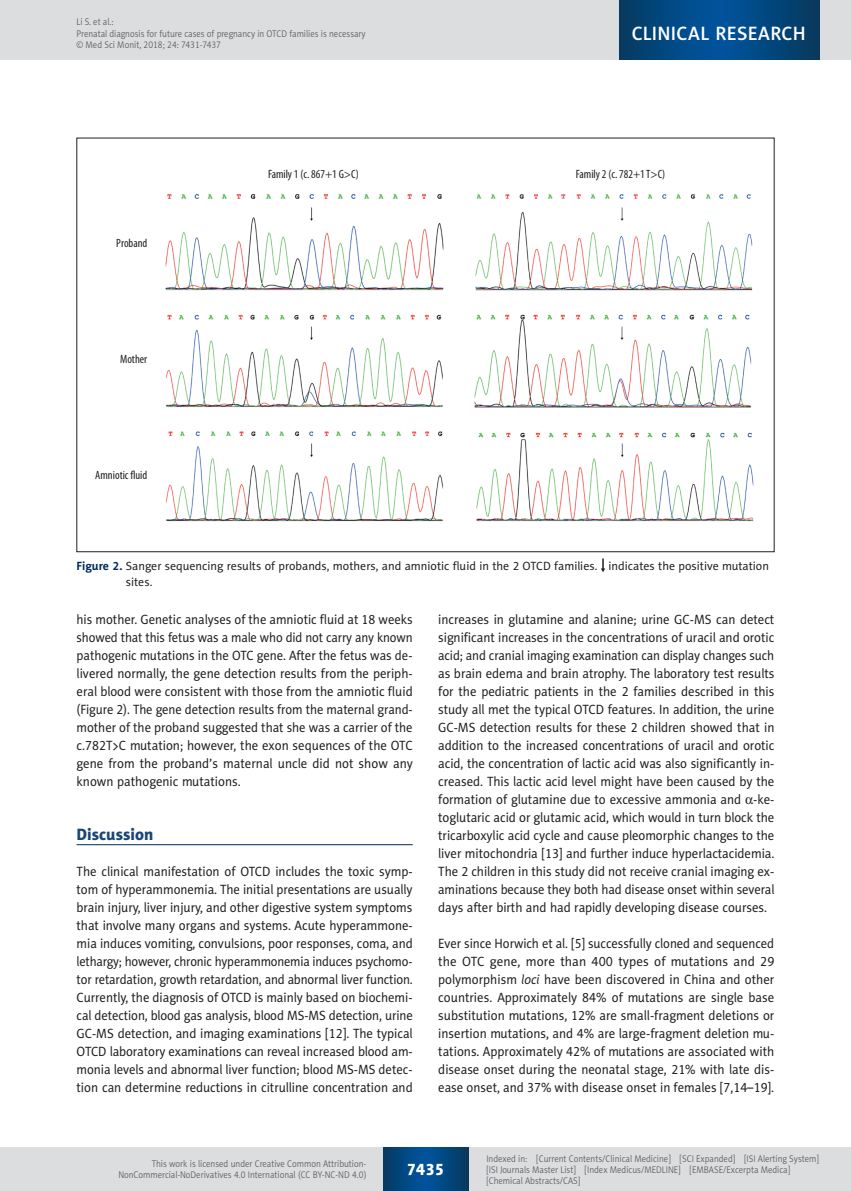
<style>
.page{position:relative;width:851px;height:1191px;background:#fff}
.page>*{position:absolute;margin:0;border:0;box-sizing:border-box;transform-origin:0 0}
.t1{font:19.5px "Naomi Sans EFN Medium";letter-spacing:.015em;color:#fff}
.MSM_Headline_1{font:16.5px "Naomi Sans EFN Heavy";color:#1a4574}
.t2{font:16.5px "Naomi Sans EFN Heavy";color:#fff}
.MSM_Body{font:13.5px/18px "Naomi Sans EFN";letter-spacing:-.005em;color:#231f20;text-align:justify;scale:.95 1}
.MSM_Body-2{font:13.5px/18px "Naomi Sans EFN";letter-spacing:-.005em;color:#231f20;text-align:justify;scale:.94 1}
.MSM_Rycina_tytul{font:12px/15.8px "Naomi Sans EFN";color:#231f20}
.t3{font:condensed 12px "Myriad Pro";color:#231f20}
.t4{font:9.75px/11.2px "Naomi Sans EFN Light";color:#57585a;scale:.9 1}
.s1{font-weight:700;color:#00295c}
.s2{font-family:"Standard Sym L"}
.s3{font-style:italic}
</style>
<div class="page">
<hr style="left:77px;top:844px;width:335px;height:1px;background:#00295c">
<svg style="left:601px;top:558px;width:4px;height:14px"></svg>
<img style="left:165px;top:194px;width:588px;height:97px">
<img style="left:166px;top:314px;width:586px;height:94px">
<img style="left:166px;top:431px;width:587px;height:91px">
<div style="left:0;top:1148px;width:850px;height:43px;background:#dcdddf"></div>
<svg style="left:383px;top:1147px;width:85px;height:43px"></svg>
<div style="left:0;top:0;width:850px;height:60px;background:#dcdddf"></div>
<svg style="left:619px;top:0;width:200px;height:60px"></svg>
<p class="t4" style="left:77px;top:16px;width:323px">Li S. et al.:<br>Prenatal diagnosis for future cases of pregnancy in OTCD families is necessary © Med Sci Monit, 2018; 24: 7431-7437</p>
<h1 class="t1" style="left:631px;top:22px;width:175px">CLINICAL RESEARCH</h1>
<p class="t3" style="left:116px;top:237px;width:33px">Proband</p>
<p class="t3" style="left:120px;top:352px;width:29px">Mother</p>
<p class="t3" style="left:95px;top:468px;width:53px">Amniotic fluid</p>
<p class="t3" style="left:268px;top:167px;width:92px">Family 1 (c. 867+1 G&gt;C)</p>
<p class="t3" style="left:576px;top:167px;width:91px">Family 2 (c. 782+1 T&gt;C)</p>
<p class="MSM_Rycina_tytul" style="left:126px;top:558px;width:644px;text-indent:-49px"><span class="s1">Figure 2.</span> Sanger sequencing results of probands, mothers, and amniotic fluid in the 2 OTCD families. indicates the positive mutation sites.</p>
<p class="MSM_Body-2" style="left:77px;top:610px;width:359px">his mother. Genetic analyses of the amniotic fluid at 18 weeks showed that this fetus was a male who did not carry any known pathogenic mutations in the OTC gene. After the fetus was de&shy;livered normally, the gene detection results from the periph&shy;eral blood were consistent with those from the amniotic fluid (Figure 2). The gene detection results from the maternal grand&shy;mother of the proband suggested that she was a carrier of the c.782T&gt;C mutation; however, the exon sequences of the OTC gene from the proband’s maternal uncle did not show any known pathogenic mutations.</p>
<p class="MSM_Headline_1" style="left:77px;top:824px;width:78px">Discussion</p>
<p class="MSM_Body" style="left:77px;top:862px;width:355px">The clinical manifestation of OTCD includes the toxic symp&shy;tom of hyperammonemia. The initial presentations are usually brain injury, liver injury, and other digestive system symptoms that involve many organs and systems. Acute hyperammone&shy;mia induces vomiting, convulsions, poor responses, coma, and lethargy; however, chronic hyperammonemia induces psychomo&shy;tor retardation, growth retardation, and abnormal liver function.<br>Currently, the diagnosis of OTCD is mainly based on biochemi&shy;cal detection, blood gas analysis, blood MS-MS detection, urine GC-MS detection, and imaging examinations [12]. The typical OTCD laboratory examinations can reveal increased blood am&shy;monia levels and abnormal liver function; blood MS-MS detec&shy;tion can determine reductions in citrulline concentration and</p>
<p class="MSM_Body" style="left:438px;top:610px;width:355px">increases in glutamine and alanine; urine GC-MS can detect significant increases in the concentrations of uracil and orotic acid; and cranial imaging examination can display changes such as brain edema and brain atrophy. The laboratory test results for the pediatric patients in the 2 families described in this study all met the typical OTCD features. In addition, the urine GC-MS detection results for these 2 children showed that in addition to the increased concentrations of uracil and orotic acid, the concentration of lactic acid was also significantly in&shy;creased. This lactic acid level might have been caused by the formation of glutamine due to excessive ammonia and <span class="s2">a</span>-ke&shy;toglutaric acid or glutamic acid, which would in turn block the tricarboxylic acid cycle and cause pleomorphic changes to the liver mitochondria [13] and further induce hyperlactacidemia.<br>The 2 children in this study did not receive cranial imaging ex&shy;aminations because they both had disease onset within several days after birth and had rapidly developing disease courses.</p>
<p class="MSM_Body-2" style="left:438px;top:934px;width:359px">Ever since Horwich et al. [5] successfully cloned and sequenced the OTC gene, more than 400 types of mutations and 29 polymorphism <span class="s3">loci</span> have been discovered in China and other countries. Approximately 84% of mutations are single base substitution mutations, 12% are small-fragment deletions or insertion mutations, and 4% are large-fragment deletion mu&shy;tations. Approximately 42% of mutations are associated with disease onset during the neonatal stage, 21% with late dis&shy;ease onset, and 37% with disease onset in females [7,14–19].</p>
<p class="t4" style="left:118px;top:1158px;width:277px;text-align:right">This work is licensed under Creative Common Attribution-<br>NonCommercial-NoDerivatives 4.0 International (CC BY-NC-ND 4.0)</p>
<p class="t2" style="left:406px;top:1159px;width:39px">7435</p>
<p class="t4" style="left:486px;top:1152px;width:371px">Indexed in: [Current Contents/Clinical Medicine] [SCI Expanded] [ISI Alerting System] [ISI Journals Master List] [Index Medicus/MEDLINE] [EMBASE/Excerpta Medica] [Chemical Abstracts/CAS]</p>
</div>
